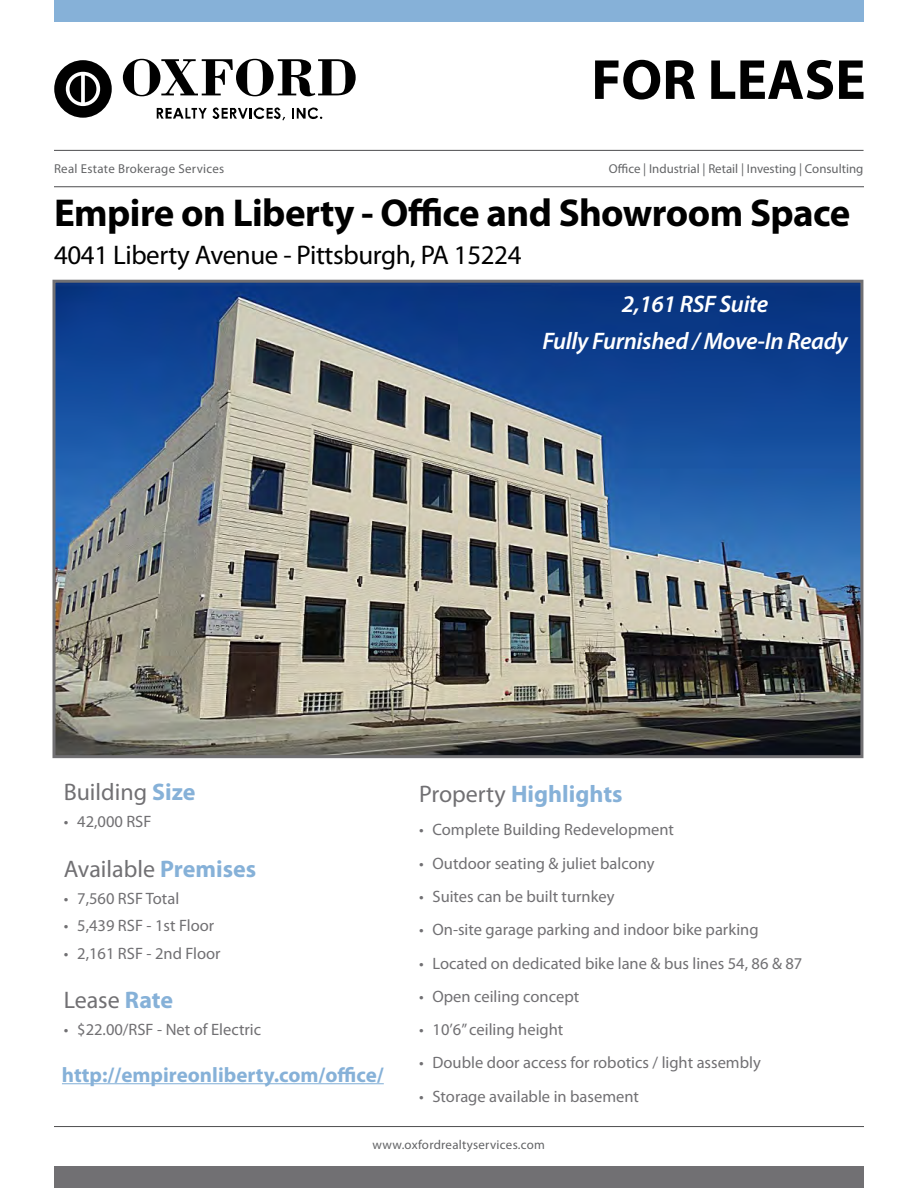
<style>
.page{position:relative;width:918px;height:1188px;background:#fff}
.page>*{position:absolute;margin:0;border:0;box-sizing:border-box;transform-origin:0 0}
.t1{font:700 57px "Myriad Pro";color:#000}
.t2{font:700 39px "Myriad Pro";letter-spacing:-.015em;color:#000}
.t3{font:27px "Myriad Pro";letter-spacing:-.015em;color:#000}
.t4{font:italic 600 24px/37.5px "Myriad Pro";letter-spacing:-.015em;color:#fff;text-align:center}
.t5{font:24px "Myriad Pro";color:#717073}
.t6{font:700 24px "Myriad Pro";color:#86b1d8}
.t7{font:700 21px "Myriad Pro";color:#86b1d8}
.t8{font:16.5px "Myriad Pro";color:#717073}
.t9{font:12.9px "Myriad Pro";letter-spacing:.015em;color:#636466}
.s1{font-weight:700;color:#86b1d8}
.s2{font-weight:400;color:#717073}
</style>
<div class="page">
<div style="left:54px;top:1166px;width:810px;height:22px;background:#717073"></div>
<div style="left:54px;top:0;width:810px;height:22px;background:#86b1d8"></div>
<svg style="left:54px;top:60px;width:58px;height:58px"></svg>
<svg style="left:123px;top:59px;width:233px;height:37px"></svg>
<svg style="left:157px;top:107px;width:128px;height:13px"></svg>
<svg style="left:292px;top:107px;width:30px;height:12px"></svg>
<hr style="left:54px;top:150px;width:810px;height:1px;background:#4d4d4f">
<hr style="left:54px;top:186px;width:810px;height:1px;background:#4d4d4f">
<hr style="left:54px;top:1126px;width:810px;height:1px;background:#4d4d4f">
<img style="left:56px;top:284px;width:803px;height:470px">
<div style="left:52px;top:280px;width:811px;height:478px;border:3px solid #717073"></div>
<hr style="left:62px;top:1083px;width:322px;height:1px;background:#86b1d8">
<h1 class="t1" style="left:591px;top:43px;width:276px">FOR LEASE</h1>
<p class="t9" style="left:54px;top:161px;width:172px">Real Estate Brokerage Services</p>
<p class="t9" style="left:609px;top:161px;width:256px">Office | Industrial | Retail | Investing | Consulting</p>
<h2 class="t2" style="left:54px;top:188px;width:798px">Empire on Liberty - Office and Showroom Space</h2>
<h3 class="t3" style="left:54px;top:238px;width:469px">4041 Liberty Avenue - Pittsburgh, PA 15224</h3>
<h3 class="t4" style="left:542px;top:284px;width:307px">2,161 RSF Suite<br>Fully Furnished / Move-In Ready</h3>
<h3 class="t5" style="left:64px;top:777px;width:133px">Building <span class="s1">Size</span></h3>
<p class="t8" style="left:64px;top:811px;width:89px">• 42,000 RSF</p>
<h3 class="t5" style="left:64px;top:854px;width:194px">Available <span class="s1">Premises</span></h3>
<p class="t8" style="left:64px;top:888px;width:117px">• 7,560 RSF Total</p>
<p class="t8" style="left:64px;top:916px;width:152px">• 5,439 RSF - 1st Floor</p>
<p class="t8" style="left:64px;top:943px;width:158px">• 2,161 RSF - 2nd Floor</p>
<h3 class="t5" style="left:64px;top:985px;width:111px">Lease <span class="s1">Rate</span></h3>
<p class="t8" style="left:64px;top:1020px;width:199px">• $22.00/RSF - Net of Electric</p>
<p class="t7" style="left:62px;top:1061px;width:323px">http://empireonliberty.com/office/</p>
<h3 class="t6" style="left:419px;top:778px;width:205px"><span class="s2">Property</span> Highlights</h3>
<p class="t8" style="left:419px;top:820px;width:256px">• Complete Building Redevelopment</p>
<p class="t8" style="left:419px;top:853px;width:237px">• Outdoor seating &amp; juliet balcony</p>
<p class="t8" style="left:419px;top:886px;width:197px">• Suites can be built turnkey</p>
<p class="t8" style="left:419px;top:920px;width:341px">• On-site garage parking and indoor bike parking</p>
<p class="t8" style="left:419px;top:953px;width:385px">• Located on dedicated bike lane &amp; bus lines 54, 86 &amp; 87</p>
<p class="t8" style="left:419px;top:986px;width:162px">• Open ceiling concept</p>
<p class="t8" style="left:419px;top:1019px;width:146px">• 10’6” ceiling height</p>
<p class="t8" style="left:419px;top:1053px;width:343px">• Double door access for robotics / light assembly</p>
<p class="t8" style="left:419px;top:1086px;width:221px">• Storage available in basement</p>
<p class="t9" style="left:373px;top:1137px;width:174px">www.oxfordrealtyservices.com</p>
</div>
